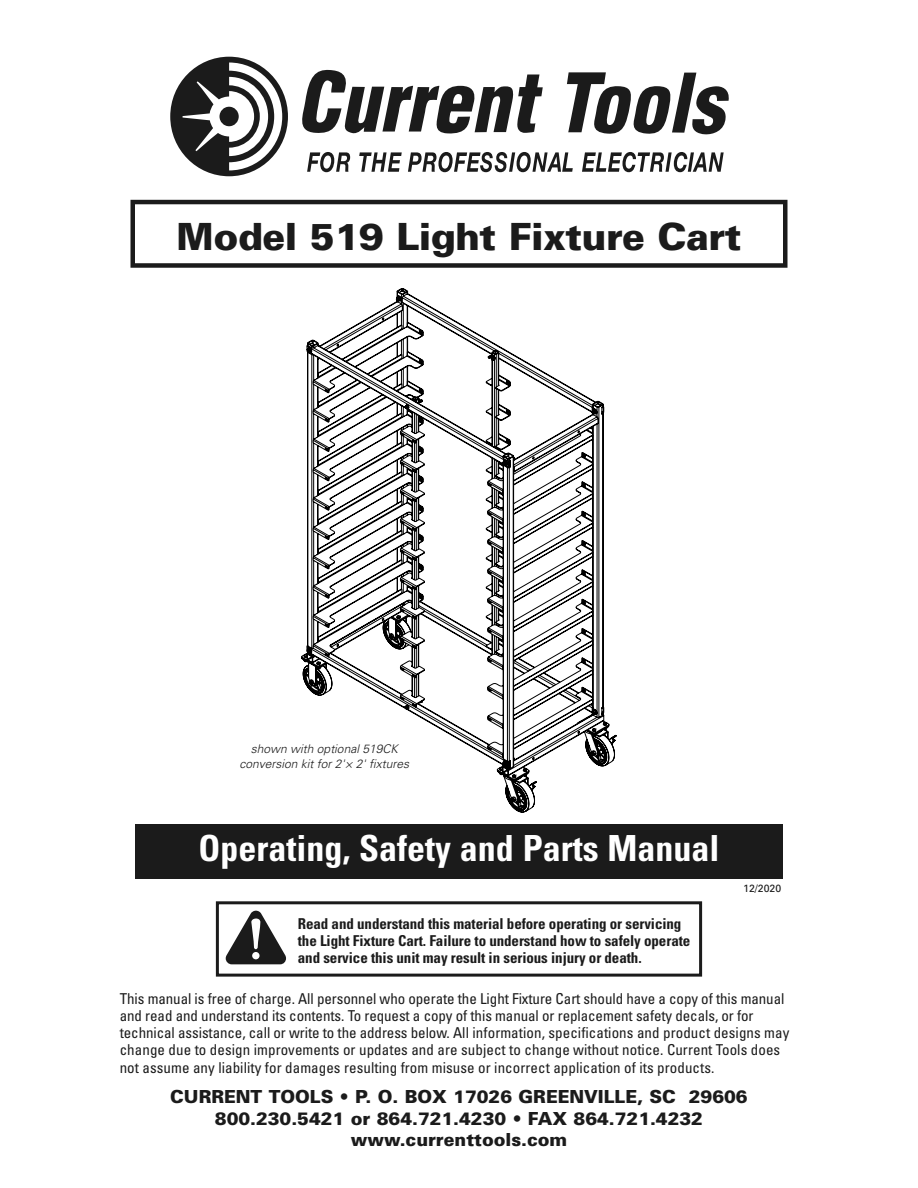
<style>
.page{position:relative;width:918px;height:1188px;background:#fff}
.page>*{position:absolute;margin:0;border:0;box-sizing:border-box;transform-origin:0 0}
.t1{font:900 37.5px "Univers";letter-spacing:-.015em;color:#1b1b1b}
.t2{font:700 condensed 36px "Univers";color:#fff}
.t3{font:900 18px/21.6px "Univers";color:#1b1b1b;text-align:center}
.t4{font:condensed 15px/17.2px "Univers";letter-spacing:.005em;color:#1b1b1b}
.t5{font:700 condensed 15px/16.8px "Univers";letter-spacing:-.005em;color:#1b1b1b}
.t6{font:italic 300 12px/14.4px "Univers";color:#1b1b1b;text-align:center}
.t7{font:10.5px "Univers";color:#1b1b1b}
</style>
<div class="page">
<div style="left:135px;top:824px;width:648px;height:54px;background:#1b1b1b"></div>
<div style="left:130px;top:200px;width:658px;height:68px;border:4px solid #1b1b1b"></div>
<div style="left:216px;top:901px;width:486px;height:76px;border:3px solid #1b1b1b"></div>
<svg style="left:226px;top:911px;width:60px;height:53px"></svg>
<div style="left:170px;top:57px;width:118px;height:119px;background:#1b1b1b;border-radius:50%"></div>
<svg style="left:183px;top:63px;width:99px;height:107px"></svg>
<svg style="left:302px;top:69px;width:241px;height:65px"></svg>
<svg style="left:567px;top:72px;width:162px;height:63px"></svg>
<div style="left:220px;top:107px;width:19px;height:19px;background:#1b1b1b;border-radius:50%"></div>
<svg style="left:307px;top:152px;width:43px;height:20px"></svg>
<svg style="left:359px;top:152px;width:43px;height:20px"></svg>
<svg style="left:408px;top:152px;width:165px;height:20px"></svg>
<svg style="left:582px;top:152px;width:142px;height:20px"></svg>
<svg style="left:301px;top:288px;width:316px;height:524px"></svg>
<h1 class="t1" style="left:177px;top:213px;width:566px">Model 519 Light Fixture Cart</h1>
<p class="t6" style="left:239px;top:741px;width:171px">shown with optional 519CK conversion kit for 2'× 2' fixtures</p>
<h2 class="t2" style="left:198px;top:827px;width:523px">Operating, Safety and Parts Manual</h2>
<p class="t7" style="left:743px;top:881px;width:39px">12/2020</p>
<p class="t5" style="left:298px;top:915px;width:394px">Read and understand this material before operating or servicing the Light Fixture Cart. Failure to understand how to safely operate and service this unit may result in serious injury or death.</p>
<p class="t4" style="left:120px;top:989px;width:671px">This manual is free of charge. All personnel who operate the Light Fixture Cart should have a copy of this manual and read and understand its contents. To request a copy of this manual or replacement safety decals, or for technical assistance, call or write to the address below. All information, specifications and product designs may change due to design improvements or updates and are subject to change without notice. Current Tools does not assume any liability for damages resulting from misuse or incorrect application of its products.</p>
<p class="t3" style="left:170px;top:1085px;width:579px">CURRENT TOOLS • P. O. BOX 17026 GREENVILLE, SC 29606<br>800.230.5421 or 864.721.4230 • FAX 864.721.4232 www.currenttools.com</p>
</div>
